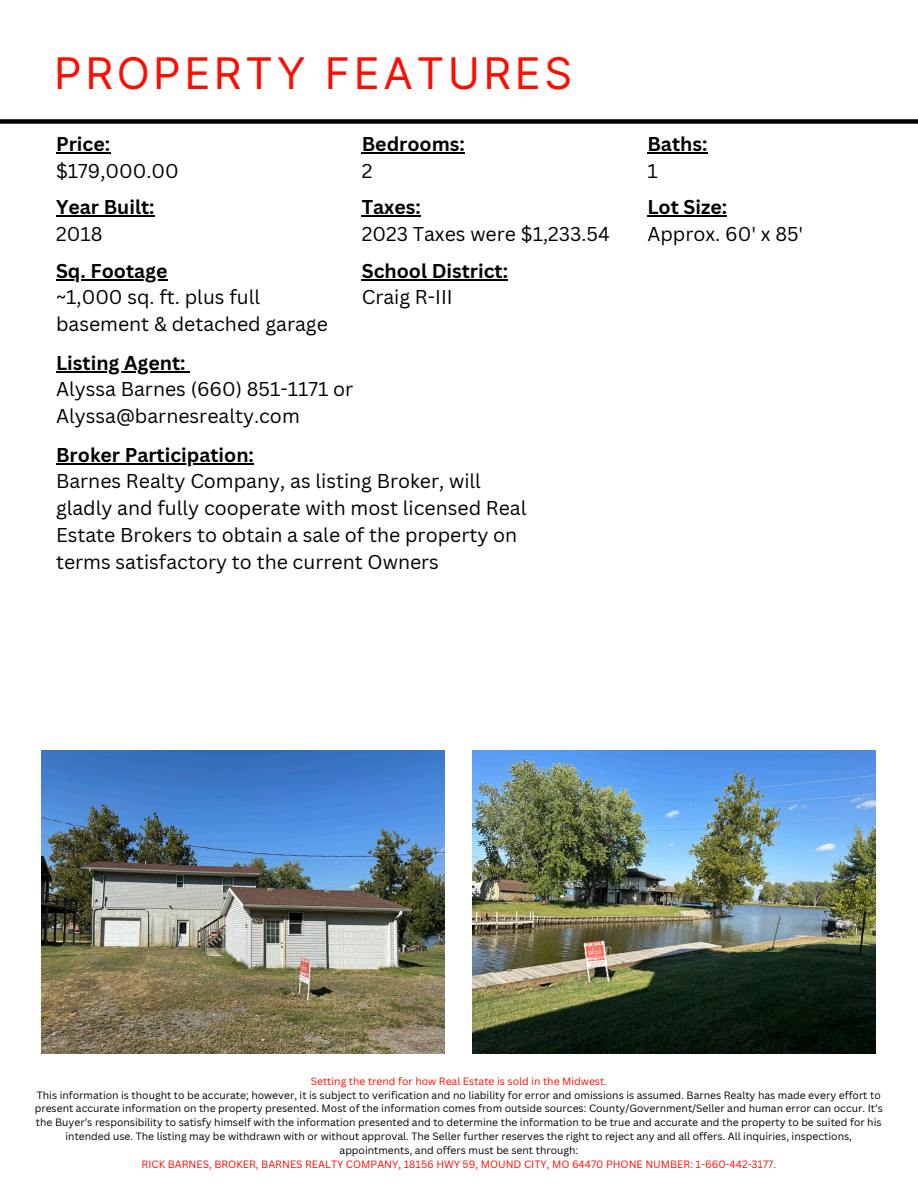
<style>
.page{position:relative;width:918px;height:1188px;background:#fff}
.page>*{position:absolute;margin:0;border:0;box-sizing:border-box;transform-origin:0 0}
.t1{font:43.5px "Inter";letter-spacing:.08em;color:#ff0b00}
.t2{font:19.5px/26.7px "Canva Sans";color:#000}
.t3{font:700 19.5px/26.7px "Canva Sans";color:#000}
.t4{font:10.35px/13.8px "Canva Sans";color:#000;text-align:center}
.t5{font:10.35px "Canva Sans";color:#ff0b00}
.s1{font-weight:700}
.s2{font-weight:400}
</style>
<div class="page">
<div style="left:0;top:119px;width:918px;height:5px;background:#000"></div>
<hr style="left:56px;top:152px;width:54px;height:2px;background:#000">
<hr style="left:56px;top:216px;width:99px;height:1px;background:#000">
<hr style="left:56px;top:279px;width:111px;height:2px;background:#000">
<hr style="left:56px;top:371px;width:130px;height:2px;background:#000">
<hr style="left:362px;top:152px;width:103px;height:2px;background:#000">
<hr style="left:362px;top:216px;width:59px;height:1px;background:#000">
<hr style="left:362px;top:279px;width:146px;height:2px;background:#000">
<hr style="left:647px;top:152px;width:60px;height:2px;background:#000">
<hr style="left:647px;top:216px;width:80px;height:1px;background:#000">
<hr style="left:56px;top:463px;width:198px;height:2px;background:#000">
<img style="left:41px;top:750px;width:403px;height:303px">
<img style="left:472px;top:750px;width:403px;height:303px">
<h1 class="t1" style="left:54px;top:47px;width:519px">PROPERTY FEATURES</h1>
<h2 class="t2" style="left:56px;top:130px;width:124px"><span class="s1">Price: </span>$179,000.00</h2>
<h2 class="t3" style="left:56px;top:193px;width:100px">Year Built:<br><span class="s2">2018</span></h2>
<h2 class="t2" style="left:56px;top:257px;width:273px"><span class="s1">Sq. Footage<br></span>~1,000 sq. ft. plus full basement &amp; detached garage</h2>
<h2 class="t2" style="left:56px;top:349px;width:299px"><span class="s1">Listing Agent:<br></span>Alyssa Barnes (660) 851-1171 or<br>Alyssa@barnesrealty.com</h2>
<h2 class="t3" style="left:362px;top:130px;width:105px">Bedrooms:<br><span class="s2">2</span></h2>
<h2 class="t2" style="left:362px;top:193px;width:250px"><span class="s1">Taxes:<br></span>2023 Taxes were $1,233.54</h2>
<h2 class="t3" style="left:362px;top:257px;width:148px">School District:<br><span class="s2">Craig R-III</span></h2>
<p class="t2" style="left:56px;top:441px;width:472px"><span class="s1">Broker Participation:<br></span>Barnes Realty Company, as listing Broker, will gladly and fully cooperate with most licensed Real Estate Brokers to obtain a sale of the property on terms satisfactory to the current Owners</p>
<p class="t3" style="left:647px;top:130px;width:62px">Baths:<br><span class="s2">1</span></p>
<p class="t2" style="left:647px;top:193px;width:157px"><span class="s1">Lot Size:<br></span>Approx. 60' x 85'</p>
<h2 class="t5" style="left:311px;top:1074px;width:298px">Setting the trend for how Real Estate is sold in the Midwest.</h2>
<h2 class="t4" style="left:35px;top:1088px;width:850px">This information is thought to be accurate; however, it is subject to verification and no liability for error and omissions is assumed. Barnes Realty has made every effort to present accurate information on the property presented. Most of the information comes from outside sources: County/Government/Seller and human error can occur. It’s the Buyer’s responsibility to satisfy himself with the information presented and to determine the information to be true and accurate and the property to be suited for his intended use. The listing may be withdrawn with or without approval. The Seller further reserves the right to reject any and all offers. All inquiries, inspections, appointments, and offers must be sent through:</h2>
<h2 class="t5" style="left:142px;top:1157px;width:636px">RICK BARNES, BROKER, BARNES REALTY COMPANY, 18156 HWY 59, MOUND CITY, MO 64470 PHONE NUMBER: 1-660-442-3177.</h2>
</div>
